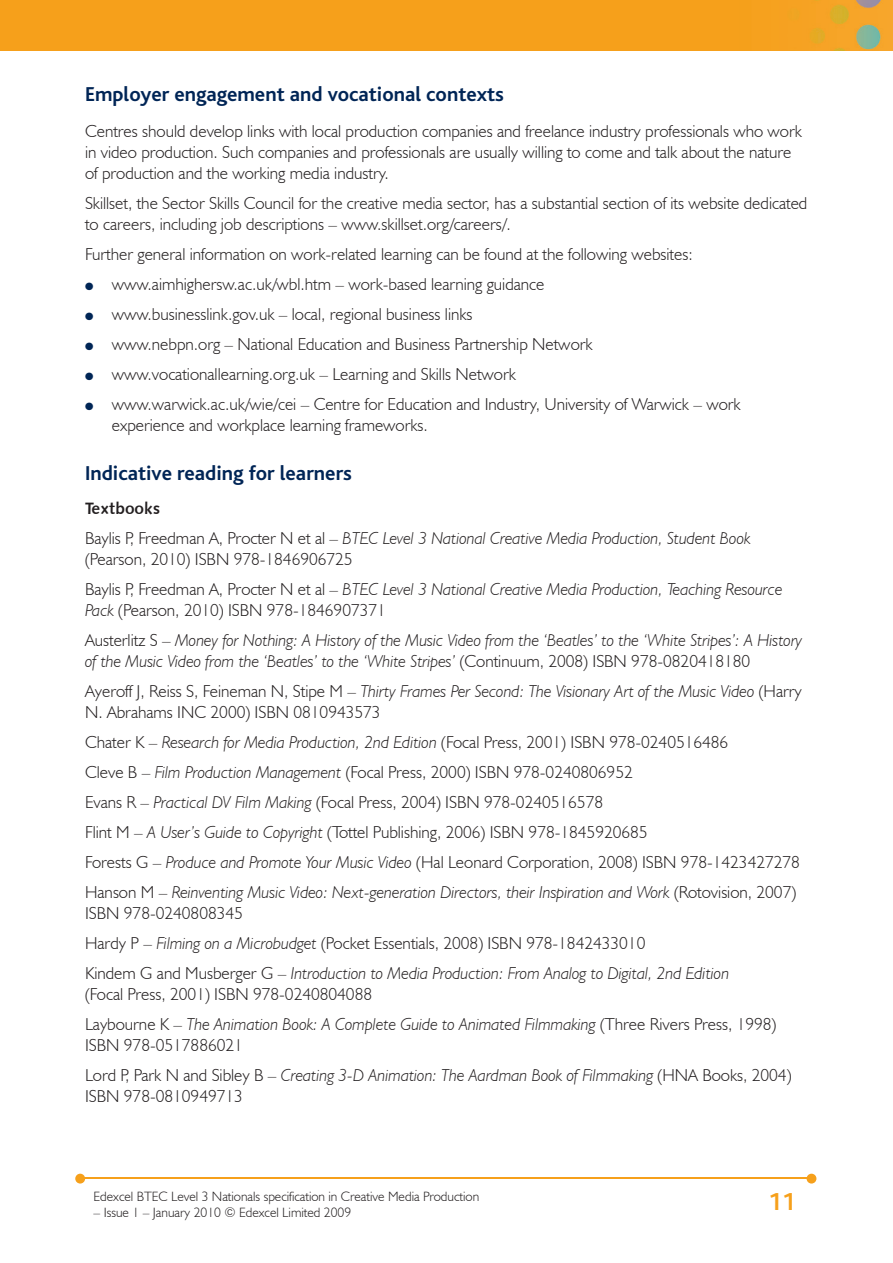
<style>
.page{position:relative;width:893px;height:1263px;background:#fff}
.page>*{position:absolute;margin:0;border:0;box-sizing:border-box;transform-origin:0 0}
.t1{font:700 25.5px "Bliss";color:#f6a01b}
.t2{font:700 21px "Bliss";color:#002556}
.t3{font:300 17.25px/30px "Humanist 521 BT";color:#231f20}
.t4{font:italic 300 17.25px/21px "Humanist 521 BT";color:#231f20}
.t5{font:16.5px "Humanist 531 BT Bold A";color:#231f20}
.t6{font:300 13.5px "Humanist 521 BT";color:#231f20}
.t7{font:10.5px "Zapf Dingbats";color:#002556}
.s1{font-style:italic}
.s2{font-style:normal}
</style>
<div class="page">
<img style="left:0;top:0;width:893px;height:51px">
<hr style="left:82px;top:1178px;width:728px;height:1px;background:#f6a01b">
<svg style="left:807px;top:1174px;width:9px;height:9px"></svg>
<svg style="left:75px;top:1174px;width:10px;height:9px"></svg>
<p class="t2" style="left:85px;top:83px;width:420px">Employer engagement and vocational contexts</p>
<p class="t3" style="left:85px;top:120px;width:718px;line-height:21px">Centres should develop links with local production companies and freelance industry professionals who work in video production. Such companies and professionals are usually willing to come and talk about the nature of production and the working media industry.</p>
<p class="t3" style="left:85px;top:192px;width:724px;line-height:21px">Skillset, the Sector Skills Council for the creative media sector, has a substantial section of its website dedicated to careers, including job descriptions – www.skillset.org/careers/.</p>
<p class="t3" style="left:112px;top:239px;width:630px;text-indent:-27px">Further general information on work-related learning can be found at the following websites: www.aimhighersw.ac.uk/wbl.htm – work-based learning guidance<br>www.businesslink.gov.uk – local, regional business links<br>www.nebpn.org – National Education and Business Partnership Network www.vocationallearning.org.uk – Learning and Skills Network<br>www.warwick.ac.uk/wie/cei – Centre for Education and Industry, University of Warwick – work</p>
<p class="t3" style="left:112px;top:410px;width:318px">experience and workplace learning frameworks.</p>
<p class="t2" style="left:85px;top:462px;width:268px">Indicative reading for learners</p>
<p class="t5" style="left:85px;top:498px;width:77px">Textbooks</p>
<p class="t3" style="left:85px;top:527px;width:667px;line-height:21px">Baylis P, Freedman A, Procter N et al – <span class="s1">BTEC Level 3 National Creative Media Production, Student Book </span>(Pearson, 2010) ISBN 978-1846906725</p>
<p class="t3" style="left:85px;top:578px;width:699px;line-height:21px">Baylis P, Freedman A, Procter N et al – <span class="s1">BTEC Level 3 National Creative Media Production, Teaching Resource<br>Pack</span> (Pearson, 2010) ISBN 978-1846907371</p>
<p class="t4" style="left:85px;top:629px;width:719px"><span class="s2">Austerlitz S –</span> Money for Nothing: A History of the Music Video from the ‘Beatles’ to the ‘White Stripes’: A History of the Music Video from the ‘Beatles’ to the ‘White Stripes’ <span class="s2">(Continuum, 2008) ISBN 978-0820418180</span></p>
<p class="t3" style="left:85px;top:680px;width:718px;line-height:21px">Ayeroff J, Reiss S, Feineman N, Stipe M – <span class="s1">Thirty Frames Per Second: The Visionary Art of the Music Video</span> (Harry<br>N. Abrahams INC 2000) ISBN 0810943573</p>
<p class="t3" style="left:85px;top:727px;width:716px">Chater K – <span class="s1">Research for Media Production, 2nd Edition</span> (Focal Press, 2001) ISBN 978-0240516486<br>Cleve B – <span class="s1">Film Production Management</span> (Focal Press, 2000) ISBN 978-0240806952<br>Evans R – <span class="s1">Practical DV Film Making</span> (Focal Press, 2004) ISBN 978-0240516578<br>Flint M – <span class="s1">A User’s Guide to Copyright</span> (Tottel Publishing, 2006) ISBN 978-1845920685<br>Forests G – <span class="s1">Produce and Promote Your Music Video</span> (Hal Leonard Corporation, 2008) ISBN 978-1423427278<br>Hanson M – <span class="s1">Reinventing Music Video: Next-generation Directors, their Inspiration and Work</span> (Rotovision, 2007)</p>
<p class="t3" style="left:85px;top:898px;width:646px">ISBN 978-0240808345<br>Hardy P – <span class="s1">Filming on a Microbudget</span> (Pocket Essentials, 2008) ISBN 978-1842433010<br>Kindem G and Musberger G – <span class="s1">Introduction to Media Production: From Analog to Digital, 2nd Edition</span></p>
<p class="t3" style="left:85px;top:979px;width:693px">(Focal Press, 2001) ISBN 978-0240804088<br>Laybourne K – <span class="s1">The Animation Book: A Complete Guide to Animated Filmmaking</span> (Three Rivers Press, 1998)</p>
<p class="t3" style="left:85px;top:1030px;width:708px">ISBN 978-0517886021<br>Lord P, Park N and Sibley B – <span class="s1">Creating 3-D Animation: The Aardman Book of Filmmaking</span> (HNA Books, 2004)</p>
<p class="t3" style="left:85px;top:1081px;width:159px">ISBN 978-0810949713</p>
<p class="t7" style="left:85px;top:282px;width:10px">●</p>
<p class="t7" style="left:85px;top:312px;width:10px">●</p>
<p class="t7" style="left:85px;top:342px;width:10px">●</p>
<p class="t7" style="left:85px;top:372px;width:10px">●</p>
<p class="t7" style="left:85px;top:402px;width:10px">●</p>
<p class="t6" style="left:94px;top:1188px;width:387px">Edexcel BTEC Level 3 Nationals specification in Creative Media Production</p>
<p class="t6" style="left:94px;top:1204px;width:259px">– Issue 1 – January 2010 © Edexcel Limited 2009</p>
<h1 class="t1" style="left:768px;top:1189px;width:29px">11</h1>
</div>
